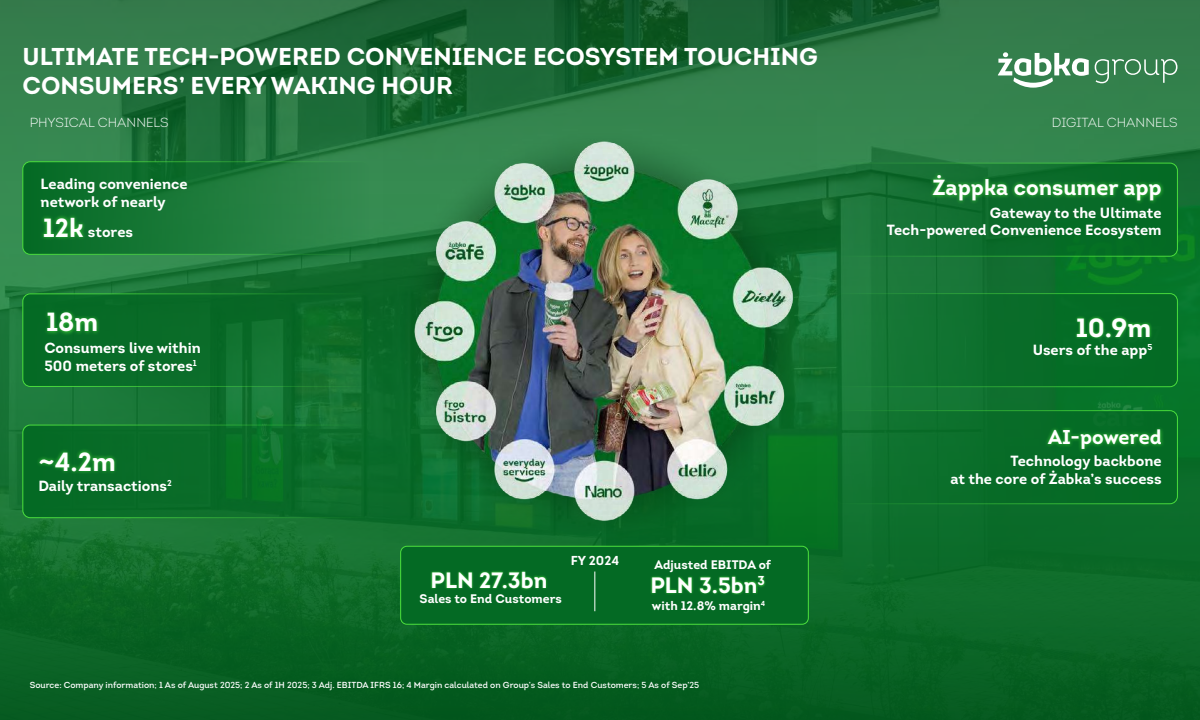
<style>
.page{position:relative;width:1200px;height:720px;background:#fff}
.page>*{position:absolute;margin:0;border:0;box-sizing:border-box;transform-origin:0 0}
.t1{font:700 26.38px "Intro";color:#fff}
.t2{font:700 26.25px "Intro";color:#fff}
.t3{font:700 24.38px/29.2px "Intro";color:#fff}
.t4{font:700 22.19px "Intro";color:#fff}
.t5{font:700 21.88px "Intro";color:#fff}
.t6{font:700 20px "Intro";color:#fff}
.t7{font:700 14.75px/17.7px "Intro";color:#fff}
.t8{font:300 13.12px "Intro";color:#fff}
.t9{font:700 13px "Intro";color:#fff}
.t10{font:700 12.44px "Intro";color:#fff}
.t11{font:8.75px "Intro";color:#fff}
</style>
<div class="page">
<img style="left:0;top:0;width:1200px;height:720px">
<svg style="left:23px;top:162px;width:347px;height:92px;background:#1b7939"></svg>
<div style="left:22px;top:161px;width:348px;height:94px;border:1px solid #4ce03d;border-radius:8px"></div>
<svg style="left:835px;top:163px;width:342px;height:93px;background:#0f6e2e"></svg>
<div style="left:835px;top:163px;width:343px;height:94px;border:1px solid #4ce03d;border-radius:8px"></div>
<div style="left:835px;top:294px;width:342px;height:93px;background:#046a24;border-radius:8px"></div>
<div style="left:835px;top:293px;width:343px;height:94px;border:1px solid #4ce03d;border-radius:8px"></div>
<div style="left:23px;top:294px;width:347px;height:92px;background:#046a24;border-radius:8px"></div>
<div style="left:22px;top:294px;width:348px;height:93px;border:1px solid #4ce03d;border-radius:8px"></div>
<div style="left:835px;top:411px;width:342px;height:93px;background:#046a24;border-radius:8px"></div>
<div style="left:835px;top:410px;width:343px;height:94px;border:1px solid #4ce03d;border-radius:8px"></div>
<div style="left:23px;top:425px;width:347px;height:93px;background:#046a24;border-radius:8px"></div>
<div style="left:22px;top:425px;width:348px;height:93px;border:1px solid #4ce03d;border-radius:8px"></div>
<div style="left:401px;top:546px;width:407px;height:78px;background:#046a24;border-radius:6px"></div>
<div style="left:400px;top:546px;width:409px;height:79px;border:1px solid #4ce03d;border-radius:6px"></div>
<div style="left:929px;top:171px;width:236px;height:33px;background:#4ce03d;opacity:.75"></div>
<div style="left:36px;top:448px;width:82px;height:27px;background:#4ce03d;opacity:.75"></div>
<div style="left:40px;top:214px;width:47px;height:27px;background:#4ce03d;opacity:.75"></div>
<div style="left:44px;top:309px;width:56px;height:27px;background:#4ce03d;opacity:.75"></div>
<div style="left:1074px;top:315px;width:78px;height:25px;background:#4ce03d;opacity:.75"></div>
<div style="left:430px;top:570px;width:118px;height:20px;background:#4ce03d;opacity:.75"></div>
<div style="left:650px;top:575px;width:116px;height:20px;background:#4ce03d;opacity:.75"></div>
<hr style="left:595px;top:572px;width:1px;height:39px;background:#fff">
<div style="left:1044px;top:426px;width:121px;height:27px;background:#4ce03d;opacity:.75"></div>
<svg style="left:998px;top:52px;width:91px;height:36px"></svg>
<svg style="left:1095px;top:56px;width:83px;height:27px;background:#539367"></svg>
<img style="left:384px;top:111px;width:432px;height:431px">
<h3 class="t3" style="left:22px;top:41px;width:797px">ULTIMATE TECH-POWERED CONVENIENCE ECOSYSTEM TOUCHING<br>CONSUMERS’ EVERY WAKING HOUR</h3>
<p class="t8" style="left:30px;top:114px;width:141px">PHYSICAL CHANNELS</p>
<p class="t8" style="left:1052px;top:114px;width:127px">DIGITAL CHANNELS</p>
<p class="t7" style="left:41px;top:175px;width:148px">Leading convenience network of nearly</p>
<h3 class="t5" style="left:932px;top:173px;width:231px">Żappka consumer app</h3>
<p class="t7" style="left:887px;top:204px;width:276px;text-align:right">Gateway to the Ultimate<br>Tech-powered Convenience Ecosystem</p>
<h2 class="t2" style="left:43px;top:211px;width:42px">12k</h2>
<p class="t7" style="left:88px;top:223px;width:47px">stores</p>
<h2 class="t2" style="left:46px;top:305px;width:54px">18m</h2>
<p class="t7" style="left:44px;top:339px;width:158px">Consumers live within<br>500 meters of stores<sup>1</sup></p>
<h2 class="t2" style="left:38px;top:445px;width:79px">~4.2m</h2>
<p class="t7" style="left:38px;top:477px;width:135px">Daily transactions<sup>2</sup></p>
<p class="t9" style="left:571px;top:552px;width:50px">FY 2024</p>
<p class="t10" style="left:654px;top:557px;width:118px">Adjusted EBITDA of</p>
<h3 class="t4" style="left:431px;top:566px;width:118px">PLN 27.3bn</h3>
<h3 class="t4" style="left:650px;top:571px;width:116px">PLN 3.5bn<sup>3</sup></h3>
<p class="t10" style="left:420px;top:591px;width:144px">Sales to End Customers</p>
<p class="t10" style="left:652px;top:598px;width:115px">with 12.8% margin<sup>4</sup></p>
<p class="t11" style="left:30px;top:679px;width:671px">Source: Company information; 1 As of August 2025; 2 As of 1H 2025; 3 Adj. EBITDA IFRS 16; 4 Margin calculated on Group’s Sales to End Customers; 5 As of Sep’25</p>
<h1 class="t1" style="left:1076px;top:311px;width:77px">10.9m</h1>
<p class="t7" style="left:1033px;top:341px;width:121px">Users of the app<sup>5</sup></p>
<h3 class="t6" style="left:1048px;top:425px;width:115px">AI-powered</h3>
<p class="t7" style="left:950px;top:452px;width:213px;text-align:right">Technology backbone<br>at the core of Żabka’s success</p>
</div>
